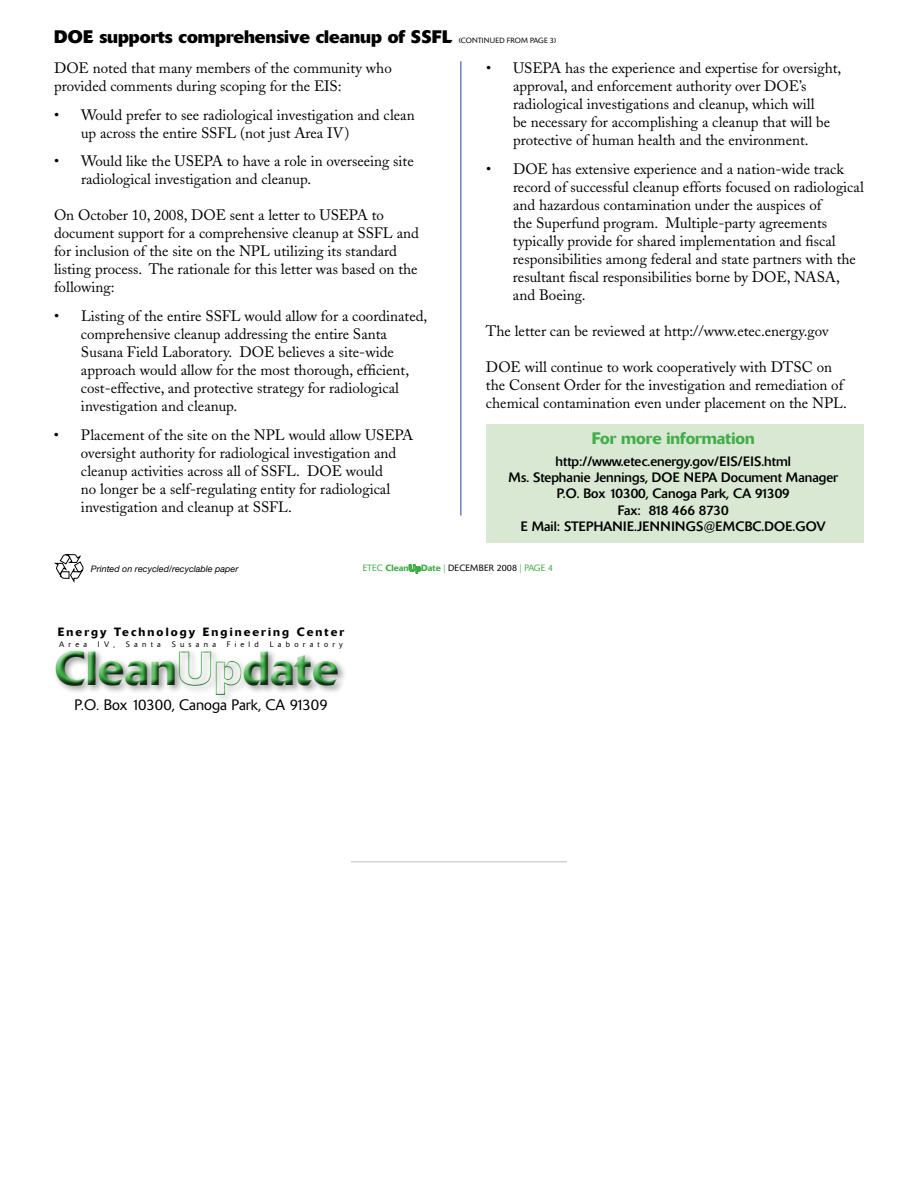
<style>
.page{position:relative;width:918px;height:1188px;background:#fff}
.page>*{position:absolute;margin:0;border:0;box-sizing:border-box;transform-origin:0 0}
.t1{font:500 47.55px "Delta";color:#41ad49}
.t2{font:700 18px "Delta";color:#000}
.t3{font:500 16.5px "Delta";color:#41ad49}
.t4{font:15px/18px "Adobe Caslon";color:#000}
.t5{font:300 15px "Delta";color:#000}
.t6{font:13.5px/16.2px "Delta";color:#000;text-align:center}
.t7{font:500 11.85px "Delta";letter-spacing:.175em;color:#000}
.t8{font:300 9px "Delta";letter-spacing:.02em;color:#000}
.t9{font:italic 9px "Helvetica Neue";color:#000}
.t10{font:300 7.95px "Delta";letter-spacing:.535em;color:#000}
.t11{font:300 7.5px "Delta";letter-spacing:.02em;color:#000}
.s1{color:#41ad49}
.s2{font-weight:500;color:#41ad49}
.s3{font-family:"Delta Outline";font-weight:400;color:#41ad49}
.s4{font-family:"Delta Outline";font-weight:400}
</style>
<div class="page">
<svg style="left:409px;top:565px;width:12px;height:8px"></svg>
<div style="left:486px;top:424px;width:378px;height:118px;background:#d9e8d2"></div>
<hr style="left:460px;top:61px;width:1px;height:454px;background:#25408f">
<div style="left:54px;top:648px;width:289px;height:52px;background:#000;opacity:.75"></div>
<svg style="left:54px;top:554px;width:30px;height:29px"></svg>
<hr style="left:351px;top:861px;width:216px;height:1px;background:#bcbdc0">
<p class="t2" style="left:54px;top:26px;width:400px">DOE supports comprehensive cleanup of SSFL</p>
<p class="t11" style="left:459px;top:37px;width:99px">(CONTINUED FROM PAGE 3)</p>
<p class="t4" style="left:54px;top:59px;width:339px">DOE noted that many members of the community who provided comments during scoping for the EIS:</p>
<p class="t4" style="left:81px;top:106px;width:335px;text-indent:-27px">• Would prefer to see radiological investigation and clean up across the entire SSFL (not just Area IV)</p>
<p class="t4" style="left:81px;top:153px;width:334px;text-indent:-27px">• Would like the USEPA to have a role in overseeing site radiological investigation and cleanup.</p>
<p class="t4" style="left:54px;top:207px;width:366px">On October 10, 2008, DOE sent a letter to USEPA to document support for a comprehensive cleanup at SSFL and for inclusion of the site on the NPL utilizing its standard listing process. The rationale for this letter was based on the following:</p>
<p class="t4" style="left:81px;top:307px;width:348px;text-indent:-27px">• Listing of the entire SSFL would allow for a coordinated, comprehensive cleanup addressing the entire Santa Susana Field Laboratory. DOE believes a site-wide approach would allow for the most thorough, efficient, cost-effective, and protective strategy for radiological investigation and cleanup.</p>
<p class="t4" style="left:81px;top:426px;width:334px;text-indent:-27px">• Placement of the site on the NPL would allow USEPA oversight authority for radiological investigation and cleanup activities across all of SSFL. DOE would<br>no longer be a self-regulating entity for radiological investigation and cleanup at SSFL.</p>
<p class="t4" style="left:513px;top:59px;width:330px;text-indent:-27px">• USEPA has the experience and expertise for oversight, approval, and enforcement authority over DOE’s radiological investigations and cleanup, which will<br>be necessary for accomplishing a cleanup that will be protective of human health and the environment.</p>
<p class="t4" style="left:513px;top:160px;width:352px;text-indent:-27px">• DOE has extensive experience and a nation-wide track record of successful cleanup efforts focused on radiological and hazardous contamination under the auspices of<br>the Superfund program. Multiple-party agreements typically provide for shared implementation and fiscal responsibilities among federal and state partners with the resultant fiscal responsibilities borne by DOE, NASA, and Boeing.</p>
<p class="t4" style="left:486px;top:322px;width:344px">The letter can be reviewed at http://www.etec.energy.gov</p>
<p class="t4" style="left:486px;top:358px;width:362px">DOE will continue to work cooperatively with DTSC on the Consent Order for the investigation and remediation of chemical contamination even under placement on the NPL.</p>
<p class="t3" style="left:592px;top:429px;width:164px">For more information</p>
<p class="t6" style="left:509px;top:453px;width:331px">http://www.etec.energy.gov/EIS/EIS.html<br>Ms. Stephanie Jennings, DOE NEPA Document Manager P.O. Box 10300, Canoga Park, CA 91309<br>Fax: 818 466 8730<br>E Mail: STEPHANIE.JENNINGS@EMCBC.DOE.GOV</p>
<p class="t9" style="left:91px;top:563px;width:149px">Printed on recycled/recyclable paper</p>
<p class="t8" style="left:363px;top:563px;width:192px"><span class="s1">ETEC</span> <span class="s2">Clean</span><span class="s3">Up</span><span class="s2">Date</span> <span class="s1">|</span> DECEMBER 2008 <span class="s1">| PAGE 4</span></p>
<p class="t7" style="left:58px;top:625px;width:288px">Energy Technology Engineering Center</p>
<p class="t10" style="left:59px;top:639px;width:29px">Area</p>
<p class="t10" style="left:98px;top:639px;width:19px">IV,</p>
<p class="t10" style="left:126px;top:639px;width:36px">Santa</p>
<p class="t10" style="left:172px;top:639px;width:46px">Susana</p>
<p class="t10" style="left:227px;top:639px;width:34px">Field</p>
<p class="t10" style="left:270px;top:639px;width:75px">Laboratory</p>
<h1 class="t1" style="left:54px;top:639px;width:286px">Clean<span class="s4">Up</span>date</h1>
<p class="t5" style="left:74px;top:697px;width:255px">P.O. Box 10300, Canoga Park, CA 91309</p>
</div>
